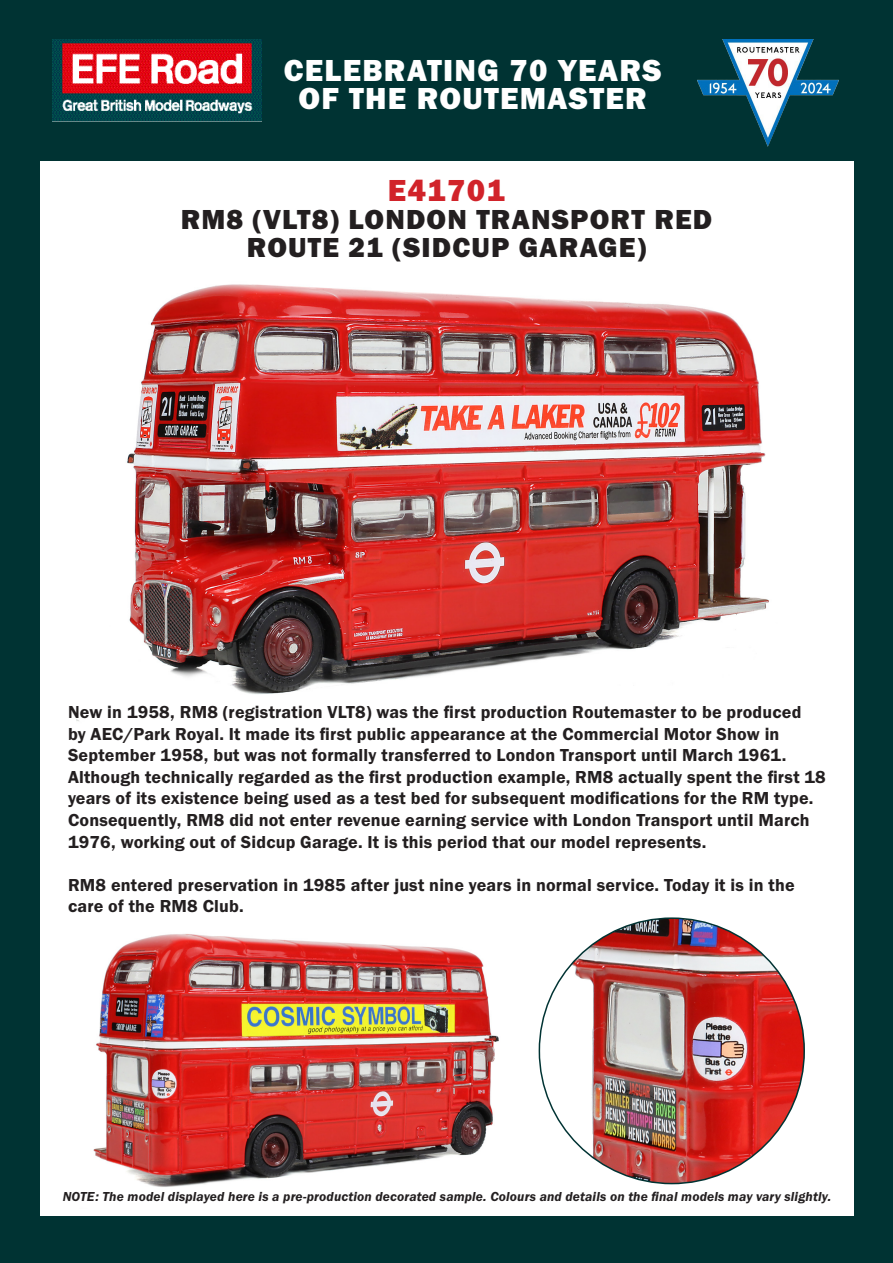
<style>
.page{position:relative;width:893px;height:1263px;background:#fff}
.page>*{position:absolute;margin:0;border:0;box-sizing:border-box;transform-origin:0 0}
.t1{font:31.5px/28.2px "Franklin Gothic URW Hea";letter-spacing:.04em;color:#fff;text-align:center}
.t2{font:31.5px "Franklin Gothic URW Hea";letter-spacing:.04em;color:#d1232a}
.t3{font:28.5px/28.2px "Franklin Gothic URW Hea";letter-spacing:.04em;color:#231f20;text-align:center}
.Subheads_Century_Gothic{font:18px/21.6px "Franklin Gothic URW Dem";letter-spacing:.01em;color:#231f20}
.Subheads_Century_Gothic-2{font:13.5px "Franklin Gothic URW Dem Ita";letter-spacing:.01em;color:#231f20}
</style>
<div class="page">
<img style="left:93px;top:934px;width:406px;height:253px">
<img style="left:539px;top:918px;width:265px;height:265px;border-radius:132px">
<div style="left:0;top:0;width:893px;height:160px;background:#033"></div>
<img style="left:52px;top:39px;width:209px;height:83px">
<img style="left:697px;top:39px;width:142px;height:107px">
<img style="left:77px;top:284px;width:692px;height:437px">
<div style="left:855px;top:146px;width:38px;height:1083px;background:#033"></div>
<div style="left:0;top:146px;width:40px;height:1083px;background:#033"></div>
<div style="left:0;top:1216px;width:893px;height:47px;background:#033"></div>
<p class="t1" style="left:284px;top:55px;width:379px">CELEBRATING 70 YEARS<br>OF THE ROUTEMASTER</p>
<p class="t2" style="left:388px;top:170px;width:119px">E41701</p>
<p class="t3" style="left:181px;top:204px;width:533px">RM8 (VLT8) LONDON TRANSPORT RED<br>ROUTE 21 (SIDCUP GARAGE)</p>
<p class="Subheads_Century_Gothic" style="left:68px;top:701px;width:759px">New in 1958, RM8 (registration VLT8) was the first production Routemaster to be produced<br>by AEC/Park Royal. It made its first public appearance at the Commercial Motor Show in September 1958, but was not formally transferred to London Transport until March 1961.<br>Although technically regarded as the first production example, RM8 actually spent the first 18 years of its existence being used as a test bed for subsequent modifications for the RM type.<br>Consequently, RM8 did not enter revenue earning service with London Transport until March 1976, working out of Sidcup Garage. It is this period that our model represents.</p>
<p class="Subheads_Century_Gothic" style="left:68px;top:874px;width:728px">RM8 entered preservation in 1985 after just nine years in normal service. Today it is in the care of the RM8 Club.</p>
<p class="Subheads_Century_Gothic-2" style="left:63px;top:1187px;width:770px">NOTE: The model displayed here is a pre-production decorated sample. Colours and details on the final models may vary slightly.</p>
</div>
